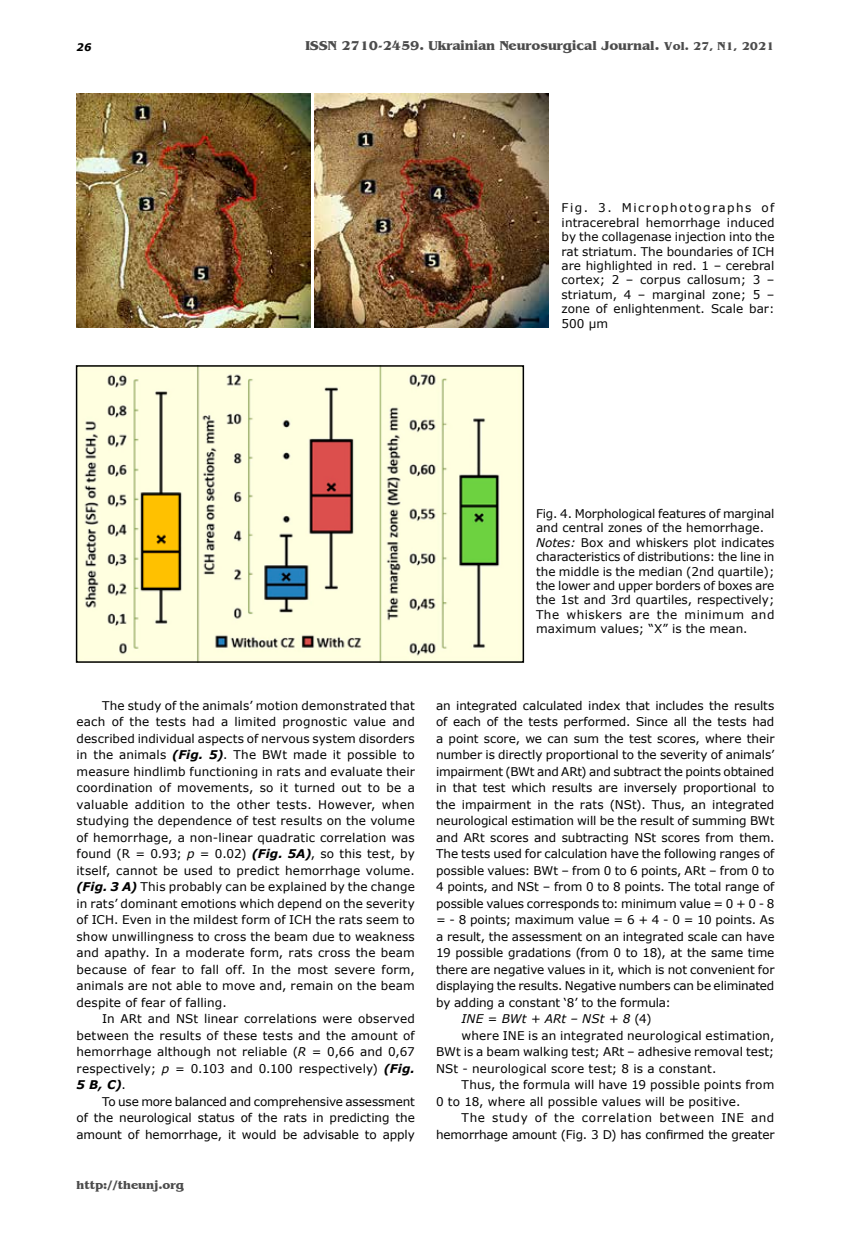
<style>
.page{position:relative;width:851px;height:1234px;background:#fff}
.page>*{position:absolute;margin:0;border:0;box-sizing:border-box;transform-origin:0 0}
.t1{font:700 13.5px "Benguiat";color:#4c4c4c}
.t2{font:12px/16.5px "Verdana";letter-spacing:-.005em;color:#000;text-align:justify}
.t3{font:12px/14.4px "Verdana";color:#050505;text-align:justify}
.t4{font:12px "Verdana";letter-spacing:.015em;color:#000}
.t5{font:12px "Verdana";letter-spacing:.045em;color:#000}
.t6{font:italic 12px "Verdana";letter-spacing:.005em;color:#000}
.t7{font:700 12px "Benguiat";color:#4c4c4c}
.t8{font:italic 700 10.5px "Verdana";color:#000}
.s1{font-size:12px}
.s2{font-style:italic}
.s3{font-weight:700;font-style:italic}
.s4{font-style:normal}
</style>
<div class="page">
<img style="left:77px;top:94px;width:233px;height:233px">
<img style="left:315px;top:94px;width:234px;height:233px">
<img style="left:79px;top:368px;width:442px;height:291px">
<div style="left:76px;top:365px;width:448px;height:297px;border:2px solid #000"></div>
<p class="t8" style="left:77px;top:40px;width:16px">26</p>
<p class="t1" style="left:305px;top:38px;width:470px">ISSN 2710-2459. Ukrainian Neurosurgical Journal. <span class="s1">Vol. 27, N1, 2021</span></p>
<p class="t3" style="left:561px;top:201px;width:214px">Fig. 3. Microphotographs of intracerebral hemorrhage induced by the collagenase injection into the rat striatum. The boundaries of ICH are highlighted in red. 1 – cerebral cortex; 2 – corpus callosum; 3 – striatum, 4 – marginal zone; 5 – zone of enlightenment. Scale bar:<br>500 μm</p>
<p class="t3" style="left:536px;top:506px;width:240px;text-align:left">Fig. 4. Morphological features of marginal and central zones of the hemorrhage.<br><span class="s2">Notes:</span> Box and whiskers plot indicates characteristics of distributions: the line in the middle is the median (2nd quartile); the lower and upper borders of boxes are the 1st and 3rd quartiles, respectively; The whiskers are the minimum and maximum values; “X” is the mean.</p>
<p class="t2" style="left:76px;top:696px;width:340px;text-indent:26px">The study of the animals’ motion demonstrated that each of the tests had a limited prognostic value and described individual aspects of nervous system disorders in the animals <span class="s3">(Fig. 5)</span>. The BWt made it possible to measure hindlimb functioning in rats and evaluate their coordination of movements, so it turned out to be a valuable addition to the other tests. However, when studying the dependence of test results on the volume of hemorrhage, a non-linear quadratic correlation was found (R = 0.93; <span class="s2">p</span> = 0.02) <span class="s3">(Fig. 5A)</span>, so this test, by itself, cannot be used to predict hemorrhage volume. <span class="s3">(Fig. 3 A)</span> This probably can be explained by the change in rats’ dominant emotions which depend on the severity of ICH. Even in the mildest form of ICH the rats seem to show unwillingness to cross the beam due to weakness and apathy. In a moderate form, rats cross the beam because of fear to fall off. In the most severe form, animals are not able to move and, remain on the beam despite of fear of falling.</p>
<p class="t2" style="left:77px;top:1010px;width:340px;text-indent:26px">In ARt and NSt linear correlations were observed between the results of these tests and the amount of hemorrhage although not reliable (<span class="s2">R</span> = 0,66 and 0,67 respectively; <span class="s2">p</span> = 0.103 and 0.100 respectively) <span class="s3">(Fig.<br>5 B, C)</span>.</p>
<p class="t2" style="left:77px;top:1092px;width:340px;text-indent:26px">To use more balanced and comprehensive assessment of the neurological status of the rats in predicting the amount of hemorrhage, it would be advisable to apply</p>
<p class="t7" style="left:77px;top:1178px;width:109px">http://theunj.org</p>
<p class="t2" style="left:436px;top:696px;width:340px">an integrated calculated index that includes the results</p>
<p class="t2" style="left:436px;top:713px;width:340px">of each of the tests performed. Since all the tests had</p>
<p class="t2" style="left:436px;top:729px;width:340px">a point score, we can sum the test scores, where their</p>
<p class="t2" style="left:436px;top:746px;width:340px">number is directly proportional to the severity of animals’</p>
<p class="t2" style="left:436px;top:762px;width:340px">impairment (BWt and ARt) and subtract the points obtained</p>
<p class="t2" style="left:436px;top:779px;width:340px">in that test which results are inversely proportional to</p>
<p class="t2" style="left:436px;top:795px;width:340px">the impairment in the rats (NSt). Thus, an integrated</p>
<p class="t2" style="left:436px;top:812px;width:340px">neurological estimation will be the result of summing BWt</p>
<p class="t2" style="left:436px;top:828px;width:340px">and ARt scores and subtracting NSt scores from them.</p>
<p class="t2" style="left:436px;top:845px;width:340px">The tests used for calculation have the following ranges of</p>
<p class="t2" style="left:436px;top:861px;width:340px">possible values: BWt – from 0 to 6 points, ARt – from 0 to</p>
<p class="t2" style="left:436px;top:878px;width:340px">4 points, and NSt – from 0 to 8 points. The total range of</p>
<p class="t2" style="left:436px;top:894px;width:340px">possible values corresponds to: minimum value = 0 + 0 - 8</p>
<p class="t2" style="left:436px;top:911px;width:340px">= - 8 points; maximum value = 6 + 4 - 0 = 10 points. As</p>
<p class="t2" style="left:436px;top:927px;width:340px">a result, the assessment on an integrated scale can have</p>
<p class="t2" style="left:436px;top:944px;width:340px">19 possible gradations (from 0 to 18), at the same time</p>
<p class="t2" style="left:436px;top:960px;width:340px">there are negative values in it, which is not convenient for</p>
<p class="t2" style="left:436px;top:977px;width:340px">displaying the results. Negative numbers can be eliminated</p>
<p class="t2" style="left:436px;top:993px;width:236px">by adding a constant ‘8’ to the formula:</p>
<p class="t6" style="left:461px;top:1010px;width:191px">INE = BWt + ARt – NSt + 8 <span class="s4">(4)</span></p>
<p class="t2" style="left:461px;top:1026px;width:314px">where INE is an integrated neurological estimation,</p>
<p class="t2" style="left:436px;top:1043px;width:340px">BWt is a beam walking test; ARt – adhesive removal test;</p>
<p class="t4" style="left:436px;top:1059px;width:282px">NSt - neurological score test; 8 is a constant.</p>
<p class="t2" style="left:461px;top:1076px;width:314px">Thus, the formula will have 19 possible points from</p>
<p class="t2" style="left:436px;top:1092px;width:306px">0 to 18, where all possible values will be positive.</p>
<p class="t5" style="left:461px;top:1109px;width:314px">The study of the correlation between INE and</p>
<p class="t2" style="left:436px;top:1125px;width:340px">hemorrhage amount (Fig. 3 D) has confirmed the greater</p>
</div>
